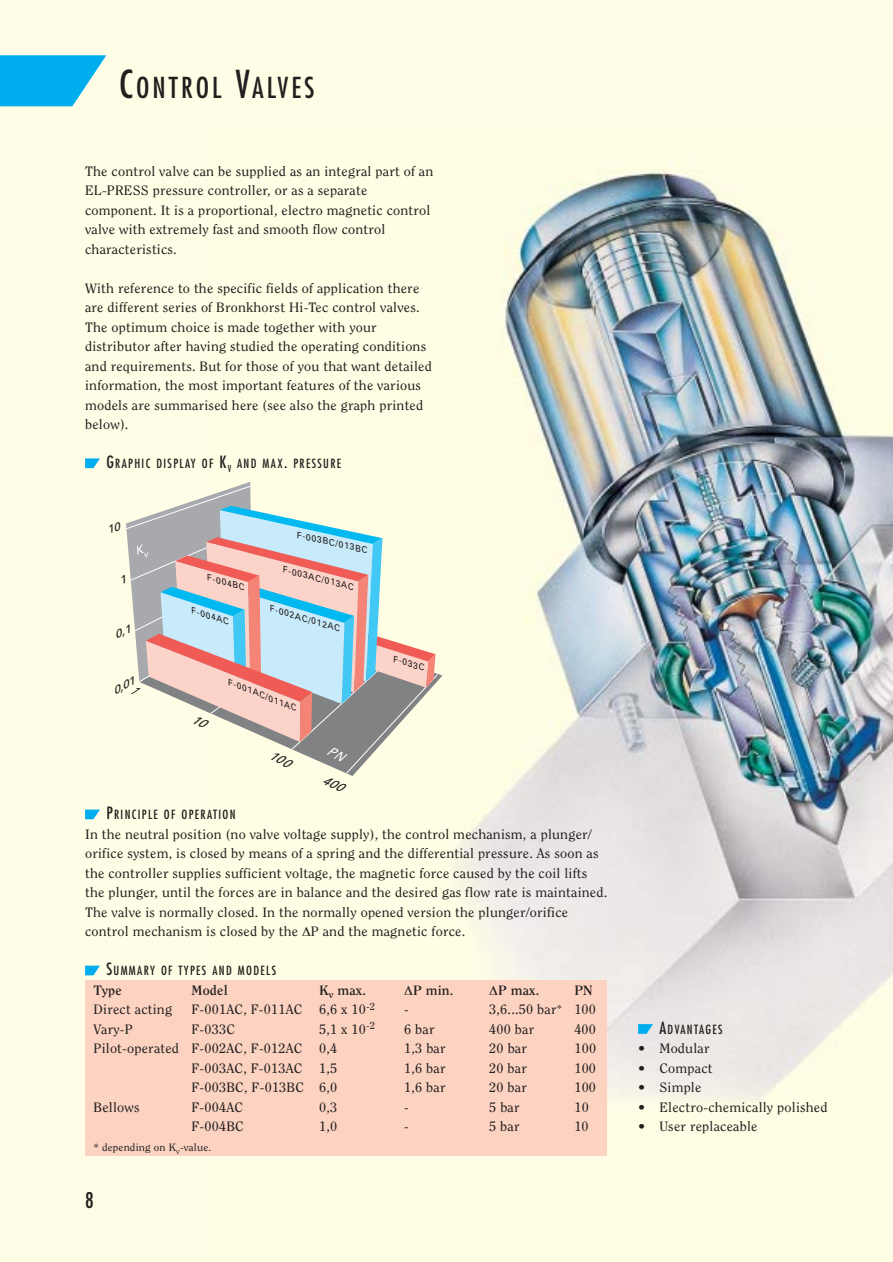
<style>
.page{position:relative;width:893px;height:1262px;background:#fff}
.page>*{position:absolute;margin:0;border:0;box-sizing:border-box;transform-origin:0 0}
.t1{font:condensed 28.2px "Futura";letter-spacing:.11em;color:#231f1f}
.t2{font:condensed 21px "Futura";color:#231f1f}
.t3{font:13.5px/19.5px "Clearface";letter-spacing:.015em;color:#231f1f;scale:1.05 1}
.t4{font:700 13.5px "Clearface";letter-spacing:.015em;color:#231f1f;scale:1.05 1}
.t5{font:condensed 12.3px "Futura";letter-spacing:.11em;color:#231f1f}
.t6{font:10.5px "Clearface";letter-spacing:.015em;color:#231f1f;scale:1.05 1}
.t7{font:italic 10.35px "Univers";color:#231f1f;scale:1.29 1}
.t8{font:italic 8.85px "Univers";color:#231f1f}
.t9{font:italic 8.7px "Univers";color:#231f1f}
.t10{font:italic 8.55px "Univers";color:#231f1f;scale:1.05 1}
.t11{font:italic 8.55px "Univers";color:#231f1f;scale:1.06 1}
.t12{font:italic 8.4px "Univers";color:#231f1f;scale:1.07 1}
.s1{font-size:37.5px}
.s2{font-size:16.5px}
</style>
<div class="page">
<div style="left:0;top:0;width:892px;height:1261px;background:#fffde5"></div>
<img style="left:442px;top:170px;width:450px;height:986px">
<div style="left:85px;top:980px;width:521px;height:176px;background:#fcd3c1"></div>
<svg style="left:276px;top:654px;width:162px;height:122px"></svg>
<svg style="left:85px;top:458px;width:15px;height:10px"></svg>
<svg style="left:85px;top:809px;width:15px;height:10px"></svg>
<svg style="left:85px;top:965px;width:15px;height:10px"></svg>
<svg style="left:638px;top:1024px;width:15px;height:10px"></svg>
<svg style="left:0;top:55px;width:106px;height:51px"></svg>
<svg style="left:126px;top:482px;width:309px;height:260px"></svg>
<svg style="left:276px;top:752px;width:19px;height:15px"></svg>
<svg style="left:327px;top:748px;width:21px;height:13px"></svg>
<h1 class="t1" style="left:119px;top:74px;width:197px"><span class="s1">C</span>ONTROL <span class="s1">V</span>ALVES</h1>
<p class="t3" style="left:85px;top:162px;width:333px">The control valve can be supplied as an integral part of an EL-PRESS pressure controller, or as a separate component. It is a proportional, electro magnetic control valve with extremely fast and smooth flow control characteristics.</p>
<p class="t3" style="left:85px;top:279px;width:331px">With reference to the specific fields of application there are different series of Bronkhorst Hi-Tec control valves.<br>The optimum choice is made together with your distributor after having studied the operating conditions and requirements. But for those of you that want detailed information, the most important features of the various models are summarised here (see also the graph printed below).</p>
<p class="t5" style="left:106px;top:458px;width:236px"><span class="s2">G</span>RAPHIC DISPLAY OF <span class="s2">K</span><sub>V</sub> AND MAX<span class="s2">.</span> PRESSURE</p>
<p class="t7" style="left:111px;top:689px;width:20px;rotate:-31deg">0,01</p>
<p class="t10" style="left:209px;top:574px;width:39px;rotate:16deg">F-004BC</p>
<p class="t11" style="left:193px;top:607px;width:39px;rotate:18deg">F-004AC</p>
<p class="t8" style="left:298px;top:531px;width:74px;rotate:13deg">F-003BC/013BC</p>
<p class="t8" style="left:284px;top:566px;width:75px;rotate:14deg">F-003AC/013AC</p>
<p class="t9" style="left:271px;top:605px;width:75px;rotate:16deg">F-002AC/012AC</p>
<p class="t12" style="left:230px;top:679px;width:70px;rotate:21deg">F-001AC/011AC</p>
<p class="t8" style="left:395px;top:655px;width:34px;rotate:17deg">F-033C</p>
<p class="t5" style="left:106px;top:809px;width:131px"><span class="s2">P</span>RINCIPLE OF OPERATION</p>
<p class="t3" style="left:85px;top:825px;width:499px">In the neutral position (no valve voltage supply), the control mechanism, a plunger/ orifice system, is closed by means of a spring and the differential pressure. As soon as the controller supplies sufficient voltage, the magnetic force caused by the coil lifts the plunger, until the forces are in balance and the desired gas flow rate is maintained.<br>The valve is normally closed. In the normally opened version the plunger/orifice control mechanism is closed by the ∆P and the magnetic force.</p>
<p class="t5" style="left:106px;top:965px;width:171px"><span class="s2">S</span>UMMARY OF TYPES AND MODELS</p>
<p class="t4" style="left:94px;top:984px;width:28px">Type</p>
<p class="t4" style="left:191px;top:984px;width:36px">Model</p>
<p class="t4" style="left:319px;top:984px;width:46px">K<sub>v</sub> max.</p>
<p class="t4" style="left:404px;top:984px;width:48px">∆P min.</p>
<p class="t4" style="left:489px;top:984px;width:49px">∆P max.</p>
<p class="t4" style="left:574px;top:984px;width:19px">PN</p>
<p class="t3" style="left:94px;top:1000px;width:76px">Direct acting</p>
<p class="t3" style="left:191px;top:1000px;width:176px">F-001AC, F-011AC 6,6 x 10<sup>-2</sup></p>
<p class="t3" style="left:404px;top:1000px;width:6px">-</p>
<p class="t3" style="left:489px;top:1000px;width:103px">3,6...50 bar<sup>*</sup> 100</p>
<p class="t3" style="left:94px;top:1020px;width:39px">Vary-P</p>
<p class="t3" style="left:191px;top:1020px;width:43px">F-033C</p>
<p class="t3" style="left:319px;top:1020px;width:55px">5,1 x 10<sup>-2</sup></p>
<p class="t3" style="left:404px;top:1020px;width:30px">6 bar</p>
<p class="t3" style="left:489px;top:1020px;width:44px">400 bar</p>
<p class="t3" style="left:574px;top:1020px;width:22px">400</p>
<p class="t3" style="left:94px;top:1039px;width:233px">Pilot-operated F-002AC, F-012AC 0,4</p>
<p class="t3" style="left:404px;top:1039px;width:41px">1,3 bar</p>
<p class="t3" style="left:489px;top:1039px;width:37px">20 bar</p>
<p class="t3" style="left:574px;top:1039px;width:22px">100</p>
<p class="t3" style="left:191px;top:1059px;width:140px">F-003AC, F-013AC 1,5</p>
<p class="t3" style="left:404px;top:1059px;width:41px">1,6 bar</p>
<p class="t3" style="left:489px;top:1059px;width:37px">20 bar</p>
<p class="t3" style="left:574px;top:1059px;width:22px">100</p>
<p class="t3" style="left:191px;top:1078px;width:140px">F-003BC, F-013BC 6,0</p>
<p class="t3" style="left:404px;top:1078px;width:41px">1,6 bar</p>
<p class="t3" style="left:489px;top:1078px;width:37px">20 bar</p>
<p class="t3" style="left:574px;top:1078px;width:22px">100</p>
<p class="t3" style="left:94px;top:1098px;width:45px">Bellows</p>
<p class="t3" style="left:191px;top:1098px;width:51px">F-004AC</p>
<p class="t3" style="left:319px;top:1098px;width:19px">0,3</p>
<p class="t3" style="left:404px;top:1098px;width:6px">-</p>
<p class="t3" style="left:489px;top:1098px;width:30px">5 bar</p>
<p class="t3" style="left:574px;top:1098px;width:15px">10</p>
<p class="t3" style="left:191px;top:1117px;width:51px">F-004BC</p>
<p class="t3" style="left:319px;top:1117px;width:19px">1,0</p>
<p class="t3" style="left:404px;top:1117px;width:6px">-</p>
<p class="t3" style="left:489px;top:1117px;width:30px">5 bar</p>
<p class="t3" style="left:574px;top:1117px;width:15px">10</p>
<p class="t6" style="left:94px;top:1142px;width:114px">* depending on K<sub>v</sub>-value.</p>
<h2 class="t2" style="left:85px;top:1191px;width:10px">8</h2>
<p class="t5" style="left:659px;top:1023px;width:65px"><span class="s2">A</span>DVANTAGES</p>
<p class="t3" style="left:638px;top:1039px;width:69px">• Modular</p>
<p class="t3" style="left:638px;top:1059px;width:72px">• Compact</p>
<p class="t3" style="left:638px;top:1078px;width:62px">• Simple</p>
<p class="t3" style="left:638px;top:1098px;width:182px">• Electro-chemically polished</p>
<p class="t3" style="left:638px;top:1117px;width:115px">• User replaceable</p>
</div>
